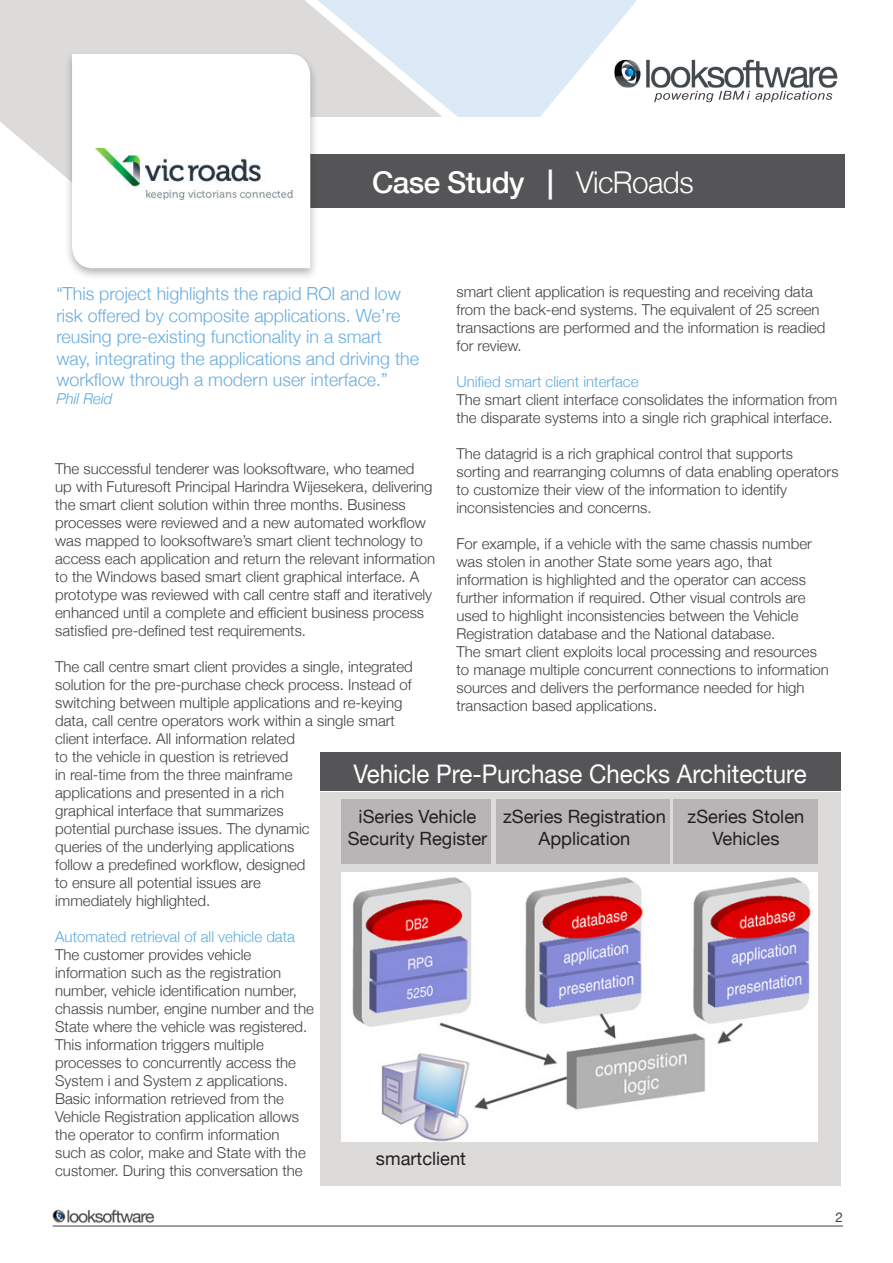
<style>
.page{position:relative;width:893px;height:1263px;background:#fff}
.page>*{position:absolute;margin:0;border:0;box-sizing:border-box;transform-origin:0 0}
.t1{font:500 30px "Helvetica Neue";letter-spacing:-.02em;color:#fff}
.t2{font:25.65px "Helvetica Neue";color:#fff;scale:.94 1}
.t3{font:18.3px/21.9px "Helvetica Neue";color:#231f20;text-align:center}
.Header_Quotes{font:300 18px/21.6px "Helvetica Neue";color:#69addf}
.Copy{font:300 15px/18px "Helvetica Neue";color:#414042}
.Copy-2{font:300 15px "Helvetica Neue";color:#5dabde}
.Header_Quotes-2{font:italic 300 15px "Helvetica Neue";color:#5dabde}
.t4{font:13.5px "Helvetica Neue";color:#414042}
.s1{font-weight:300}
</style>
<div class="page">
<img style="left:53px;top:1210px;width:102px;height:13px">
<hr style="left:53px;top:1226px;width:790px;height:1px;background:#414042">
<svg style="left:449px;top:0;width:188px;height:117px;fill:#dceaf7"></svg>
<svg style="left:0;top:0;width:449px;height:176px;background:#dfe0e2"></svg>
<div style="left:137px;top:117px;width:754px;height:223px;background:#fff"></div>
<svg style="left:654px;top:91px;width:59px;height:11px"></svg>
<svg style="left:719px;top:91px;width:113px;height:11px"></svg>
<img style="left:614px;top:60px;width:224px;height:28px">
<svg style="left:625px;top:69px;width:8px;height:10px"></svg>
<div style="left:291px;top:155px;width:554px;height:53px;background:#555456"></div>
<div style="left:64px;top:50px;width:255px;height:230px;background:#231f20;opacity:.34"></div>
<svg style="left:72px;top:54px;width:238px;height:214px"></svg>
<img style="left:96px;top:148px;width:196px;height:52px">
<div style="left:320px;top:792px;width:520px;height:394px;background:#dddbda"></div>
<div style="left:342px;top:799px;width:149px;height:65px;background:#b9b5b7"></div>
<img style="left:342px;top:872px;width:476px;height:269px">
<div style="left:320px;top:752px;width:520px;height:39px;background:#555456"></div>
<div style="left:496px;top:799px;width:173px;height:65px;background:#b9b5b7"></div>
<div style="left:673px;top:799px;width:145px;height:65px;background:#b9b5b7"></div>
<p class="t1" style="left:372px;top:158px;width:323px">Case Study | <span class="s1">VicRoads</span></p>
<p class="Copy" style="left:456px;top:282px;width:370px">smart client application is requesting and receiving data from the back-end systems. The equivalent of 25 screen transactions are performed and the information is readied for review.</p>
<p class="Copy-2" style="left:456px;top:370px;width:183px">Unified smart client interface</p>
<p class="Copy" style="left:456px;top:390px;width:382px">The smart client interface consolidates the information from the disparate systems into a single rich graphical interface.</p>
<p class="Copy" style="left:456px;top:444px;width:384px">The datagrid is a rich graphical control that supports sorting and rearranging columns of data enabling operators to customize their view of the information to identify inconsistencies and concerns.</p>
<p class="Copy" style="left:456px;top:534px;width:374px">For example, if a vehicle with the same chassis number was stolen in another State some years ago, that information is highlighted and the operator can access further information if required. Other visual controls are used to highlight inconsistencies between the Vehicle Registration database and the National database.<br>The smart client exploits local processing and resources to manage multiple concurrent connections to information sources and delivers the performance needed for high transaction based applications.</p>
<p class="Header_Quotes" style="left:56px;top:282px;width:364px">“This project highlights the rapid ROI and low risk offered by composite applications. We’re reusing pre-existing functionality in a smart way, integrating the applications and driving the workflow through a modern user interface.”</p>
<p class="Header_Quotes-2" style="left:56px;top:387px;width:58px">Phil Reid</p>
<p class="Copy" style="left:55px;top:459px;width:382px">The successful tenderer was looksoftware, who teamed<br>up with Futuresoft Principal Harindra Wijesekera, delivering the smart client solution within three months. Business processes were reviewed and a new automated workflow was mapped to looksoftware’s smart client technology to access each application and return the relevant information to the Windows based smart client graphical interface. A prototype was reviewed with call centre staff and iteratively enhanced until a complete and efficient business process satisfied pre-defined test requirements.</p>
<p class="Copy" style="left:55px;top:657px;width:359px">The call centre smart client provides a single, integrated solution for the pre-purchase check process. Instead of switching between multiple applications and re-keying data, call centre operators work within a single smart client interface. All information related<br>to the vehicle in question is retrieved<br>in real-time from the three mainframe<br>applications and presented in a rich<br>graphical interface that summarizes<br>potential purchase issues. The dynamic<br>queries of the underlying applications<br>follow a predefined workflow, designed<br>to ensure all potential issues are<br>immediately highlighted.</p>
<p class="Copy-2" style="left:55px;top:925px;width:241px">Automated retrieval of all vehicle data</p>
<p class="Copy" style="left:55px;top:945px;width:260px">The customer provides vehicle information such as the registration number, vehicle identification number, chassis number, engine number and the State where the vehicle was registered.<br>This information triggers multiple processes to concurrently access the System i and System z applications.<br>Basic information retrieved from the Vehicle Registration application allows the operator to confirm information such as color, make and State with the customer. During this conversation the</p>
<p class="t2" style="left:353px;top:752px;width:484px">Vehicle Pre-Purchase Checks Architecture</p>
<p class="t3" style="left:348px;top:805px;width:141px">iSeries Vehicle<br>Security Register</p>
<p class="t3" style="left:503px;top:805px;width:164px">zSeries Registration<br>Application</p>
<p class="t3" style="left:688px;top:805px;width:118px">zSeries Stolen<br>Vehicles</p>
<p class="t3" style="left:376px;top:1147px;width:92px">smartclient</p>
<p class="t4" style="left:835px;top:1206px;width:9px">2</p>
</div>
